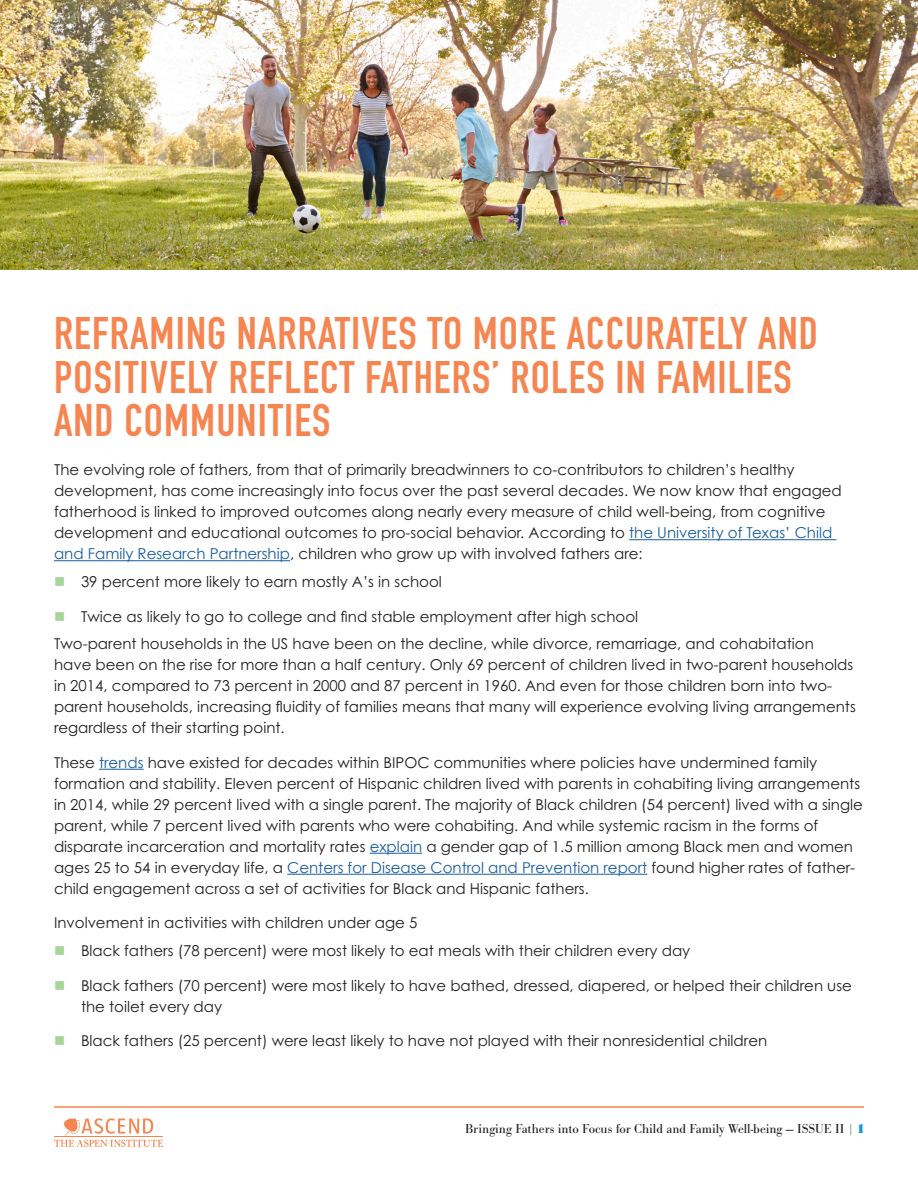
<style>
.page{position:relative;width:918px;height:1188px;background:#fff}
.page>*{position:absolute;margin:0;border:0;box-sizing:border-box;transform-origin:0 0}
.t1{font:45px/43.5px "DIN Engschrift Std";letter-spacing:.025em;color:#f58551}
.body_paragraph{font:15px/21px "Century Gothic Pro";color:#231f20}
.t2{font:13.5px "Bodoni URW";color:#231f20}
.s1{font-family:"Century Gothic";color:#175d9e}
.s2{color:#939598}
.s3{font-family:"Sahara Bodoni";font-size:12px;color:#179ad7}
</style>
<div class="page">
<svg style="left:54px;top:1118px;width:109px;height:29px"></svg>
<hr style="left:54px;top:1106px;width:810px;height:2px;background:#f58551">
<hr style="left:629px;top:539px;width:207px;height:1px;background:#175d9e">
<hr style="left:54px;top:560px;width:236px;height:1px;background:#175d9e">
<hr style="left:99px;top:769px;width:45px;height:1px;background:#175d9e">
<hr style="left:370px;top:853px;width:52px;height:1px;background:#175d9e">
<hr style="left:287px;top:874px;width:360px;height:1px;background:#175d9e">
<img style="left:0;top:0;width:918px;height:270px">
<p class="t1" style="left:54px;top:312px;width:765px">REFRAMING NARRATIVES TO MORE ACCURATELY AND<br>POSITIVELY REFLECT FATHERS’ ROLES IN FAMILIES<br>AND COMMUNITIES</p>
<p class="body_paragraph" style="left:54px;top:459px;width:789px">The evolving role of fathers, from that of primarily breadwinners to co-contributors to children’s healthy development, has come increasingly into focus over the past several decades. We now know that engaged fatherhood is linked to improved outcomes along nearly every measure of child well-being, from cognitive development and educational outcomes to pro-social behavior. According to <span class="s1">the University of Texas’ Child and Family Research Partnership</span>, children who grow up with involved fathers are:</p>
<p class="body_paragraph" style="left:81px;top:571px;width:362px">39 percent more likely to earn mostly A’s in school</p>
<p class="body_paragraph" style="left:81px;top:605px;width:559px">Twice as likely to go to college and find stable employment after high school</p>
<p class="body_paragraph" style="left:54px;top:633px;width:803px">Two-parent households in the US have been on the decline, while divorce, remarriage, and cohabitation<br>have been on the rise for more than a half century. Only 69 percent of children lived in two-parent households in 2014, compared to 73 percent in 2000 and 87 percent in 1960. And even for those children born into two&shy;parent households, increasing fluidity of families means that many will experience evolving living arrangements regardless of their starting point.</p>
<p class="body_paragraph" style="left:54px;top:752px;width:810px">These <span class="s1">trends</span> have existed for decades within BIPOC communities where policies have undermined family formation and stability. Eleven percent of Hispanic children lived with parents in cohabiting living arrangements in 2014, while 29 percent lived with a single parent. The majority of Black children (54 percent) lived with a single parent, while 7 percent lived with parents who were cohabiting. And while systemic racism in the forms of disparate incarceration and mortality rates <span class="s1">explain</span> a gender gap of 1.5 million among Black men and women ages 25 to 54 in everyday life, a <span class="s1">Centers for Disease Control and Prevention report</span> found higher rates of father&shy;child engagement across a set of activities for Black and Hispanic fathers.</p>
<p class="body_paragraph" style="left:54px;top:912px;width:365px">Involvement in activities with children under age 5</p>
<p class="body_paragraph" style="left:81px;top:940px;width:611px">Black fathers (78 percent) were most likely to eat meals with their children every day</p>
<p class="body_paragraph" style="left:81px;top:974px;width:773px">Black fathers (70 percent) were most likely to have bathed, dressed, diapered, or helped their children use the toilet every day</p>
<p class="body_paragraph" style="left:81px;top:1030px;width:688px">Black fathers (25 percent) were least likely to have not played with their nonresidential children</p>
<p class="t2" style="left:465px;top:1121px;width:400px">Bringing Fathers into Focus for Child and Family Well-being — ISSUE II <span class="s2">|</span> <span class="s3">1</span></p>
</div>
